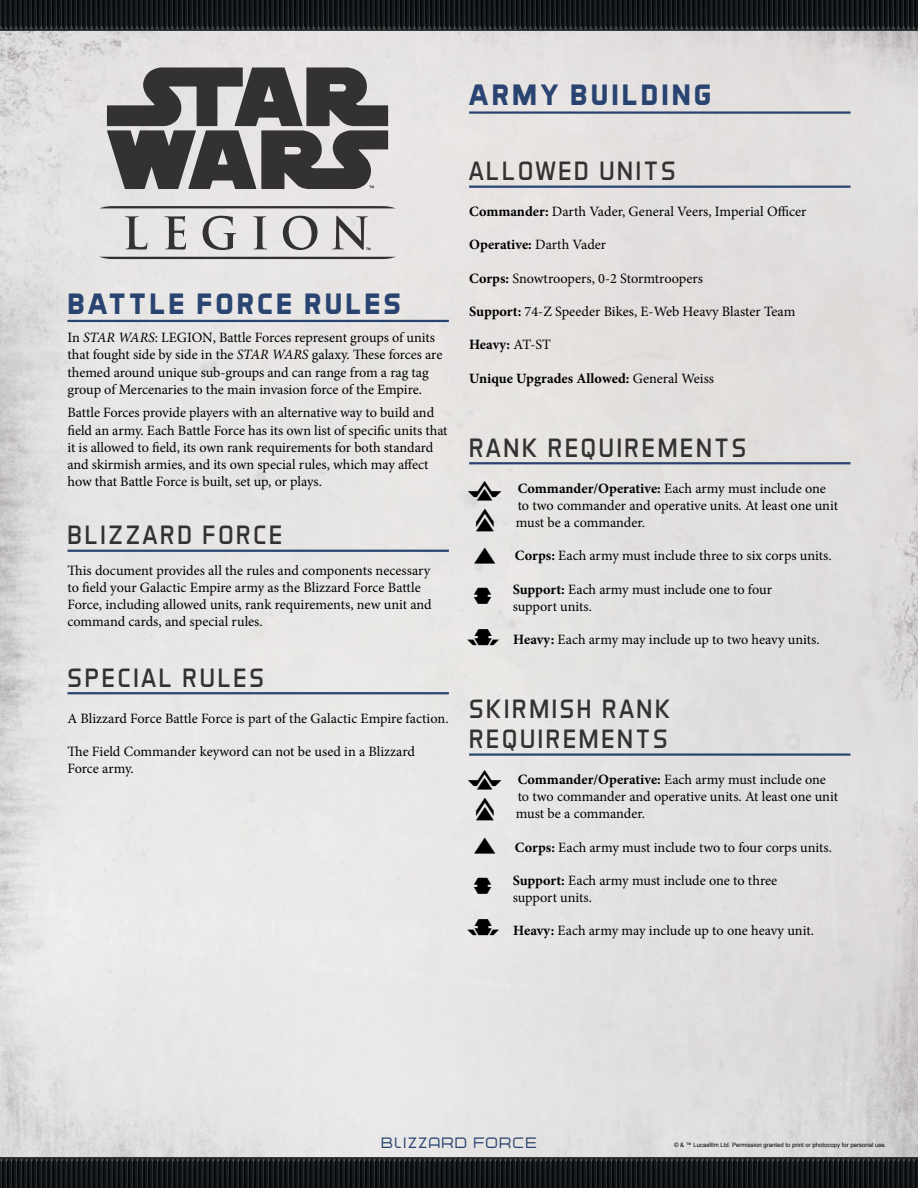
<style>
.page{position:relative;width:918px;height:1188px;background:#fff}
.page>*{position:absolute;margin:0;border:0;box-sizing:border-box;transform-origin:0 0}
.t1{font:700 30px "Aero Matics Display";letter-spacing:.095em;color:#294471}
.t2{font:27px/30px "Aero Matics Display";letter-spacing:.1em;color:#343132}
.t3{font:15px "Outlier Rail";letter-spacing:.08em;color:#294471}
.t4{font:14.25px/17.1px "Minion Pro";letter-spacing:-.005em;color:#000}
.t5{font:700 14.25px "Minion Pro";color:#000}
.t6{font:6px "Arial";color:#000}
.s1{font-style:italic}
.s2{font-weight:700}
.s3{font-weight:400}
</style>
<div class="page">
<img style="left:0;top:0;width:918px;height:1188px">
<hr style="left:469px;top:111px;width:381px;height:3px;background:#294471">
<hr style="left:469px;top:186px;width:381px;height:2px;background:#294471">
<hr style="left:469px;top:462px;width:381px;height:2px;background:#294471">
<hr style="left:469px;top:753px;width:381px;height:3px;background:#294471">
<hr style="left:68px;top:320px;width:381px;height:2px;background:#294471">
<hr style="left:68px;top:550px;width:381px;height:2px;background:#294471">
<hr style="left:68px;top:692px;width:381px;height:2px;background:#294471">
<svg style="left:107px;top:67px;width:281px;height:122px"></svg>
<svg style="left:99px;top:206px;width:297px;height:2px"></svg>
<svg style="left:99px;top:257px;width:297px;height:2px"></svg>
<svg style="left:125px;top:216px;width:22px;height:34px"></svg>
<svg style="left:165px;top:216px;width:21px;height:34px"></svg>
<svg style="left:203px;top:216px;width:33px;height:34px"></svg>
<svg style="left:253px;top:216px;width:14px;height:33px"></svg>
<svg style="left:283px;top:216px;width:35px;height:34px"></svg>
<svg style="left:332px;top:216px;width:36px;height:34px"></svg>
<svg style="left:466px;top:547px;width:29px;height:18px"></svg>
<svg style="left:466px;top:837px;width:29px;height:18px"></svg>
<svg style="left:466px;top:588px;width:25px;height:16px"></svg>
<svg style="left:466px;top:877px;width:25px;height:17px"></svg>
<svg style="left:460px;top:629px;width:39px;height:18px"></svg>
<svg style="left:460px;top:919px;width:39px;height:18px"></svg>
<svg style="left:469px;top:508px;width:25px;height:23px"></svg>
<svg style="left:469px;top:798px;width:25px;height:22px"></svg>
<svg style="left:461px;top:480px;width:40px;height:22px"></svg>
<svg style="left:461px;top:770px;width:40px;height:21px"></svg>
<h1 class="t1" style="left:469px;top:77px;width:244px">ARMY BUILDING</h1>
<p class="t6" style="left:369px;top:184px;width:7px">™</p>
<p class="t6" style="left:366px;top:246px;width:7px">™</p>
<h1 class="t1" style="left:68px;top:286px;width:335px">BATTLE FORCE RULES</h1>
<p class="t4" style="left:68px;top:329px;width:376px">In <span class="s1">STAR WARS</span>: LEGION, Battle Forces represent groups of units that fought side by side in the <span class="s1">STAR WARS</span> galaxy. These forces are themed around unique sub-groups and can range from a rag tag group of Mercenaries to the main invasion force of the Empire.</p>
<p class="t4" style="left:68px;top:404px;width:382px">Battle Forces provide players with an alternative way to build and field an army. Each Battle Force has its own list of specific units that it is allowed to field, its own rank requirements for both standard and skirmish armies, and its own special rules, which may affect how that Battle Force is built, set up, or plays.</p>
<h2 class="t2" style="left:68px;top:519px;width:216px">BLIZZARD FORCE</h2>
<p class="t4" style="left:68px;top:562px;width:366px">This document provides all the rules and components necessary to field your Galactic Empire army as the Blizzard Force Battle Force, including allowed units, rank requirements, new unit and command cards, and special rules.</p>
<h2 class="t2" style="left:68px;top:662px;width:198px">SPECIAL RULES</h2>
<p class="t4" style="left:68px;top:710px;width:383px">A Blizzard Force Battle Force is part of the Galactic Empire faction.</p>
<p class="t4" style="left:68px;top:743px;width:349px">The Field Commander keyword can not be used in a Blizzard<br>Force army.</p>
<h2 class="t2" style="left:469px;top:155px;width:208px">ALLOWED UNITS</h2>
<p class="t4" style="left:469px;top:203px;width:339px"><span class="s2">Commander:</span> Darth Vader, General Veers, Imperial Officer</p>
<p class="t5" style="left:469px;top:235px;width:139px">Operative: <span class="s3">Darth Vader</span></p>
<p class="t4" style="left:469px;top:270px;width:235px"><span class="s2">Corps:</span> Snowtroopers, 0-2 Stormtroopers</p>
<p class="t4" style="left:469px;top:303px;width:328px"><span class="s2">Support:</span> 74-Z Speeder Bikes, E-Web Heavy Blaster Team</p>
<p class="t5" style="left:469px;top:335px;width:83px">Heavy: <span class="s3">AT-ST</span></p>
<p class="t5" style="left:469px;top:368px;width:246px">Unique Upgrades Allowed: <span class="s3">General Weiss</span></p>
<h2 class="t2" style="left:469px;top:432px;width:279px">RANK REQUIREMENTS</h2>
<p class="t4" style="left:516px;top:480px;width:324px"><span class="s2">Commander/Operative:</span> Each army must include one to two commander and operative units. At least one unit must be a commander.</p>
<p class="t4" style="left:515px;top:547px;width:318px"><span class="s2">Corps:</span> Each army must include three to six corps units.</p>
<p class="t4" style="left:513px;top:581px;width:261px"><span class="s2">Support:</span> Each army must include one to four support units.</p>
<p class="t4" style="left:513px;top:631px;width:308px"><span class="s2">Heavy:</span> Each army may include up to two heavy units.</p>
<h2 class="t2" style="left:469px;top:693px;width:203px">SKIRMISH RANK<br>REQUIREMENTS</h2>
<p class="t4" style="left:516px;top:771px;width:324px"><span class="s2">Commander/Operative:</span> Each army must include one to two commander and operative units. At least one unit must be a commander.</p>
<p class="t4" style="left:515px;top:839px;width:319px"><span class="s2">Corps:</span> Each army must include two to four corps units.</p>
<p class="t4" style="left:513px;top:872px;width:266px"><span class="s2">Support:</span> Each army must include one to three support units.</p>
<p class="t4" style="left:513px;top:922px;width:302px"><span class="s2">Heavy:</span> Each army may include up to one heavy unit.</p>
<p class="t3" style="left:381px;top:1136px;width:158px">BLIZZARD FORCE</p>
<p class="t6" style="left:674px;top:1141px;width:214px">© &amp; ™ Lucasfilm Ltd. Permission granted to print or photocopy for personal use.</p>
</div>
